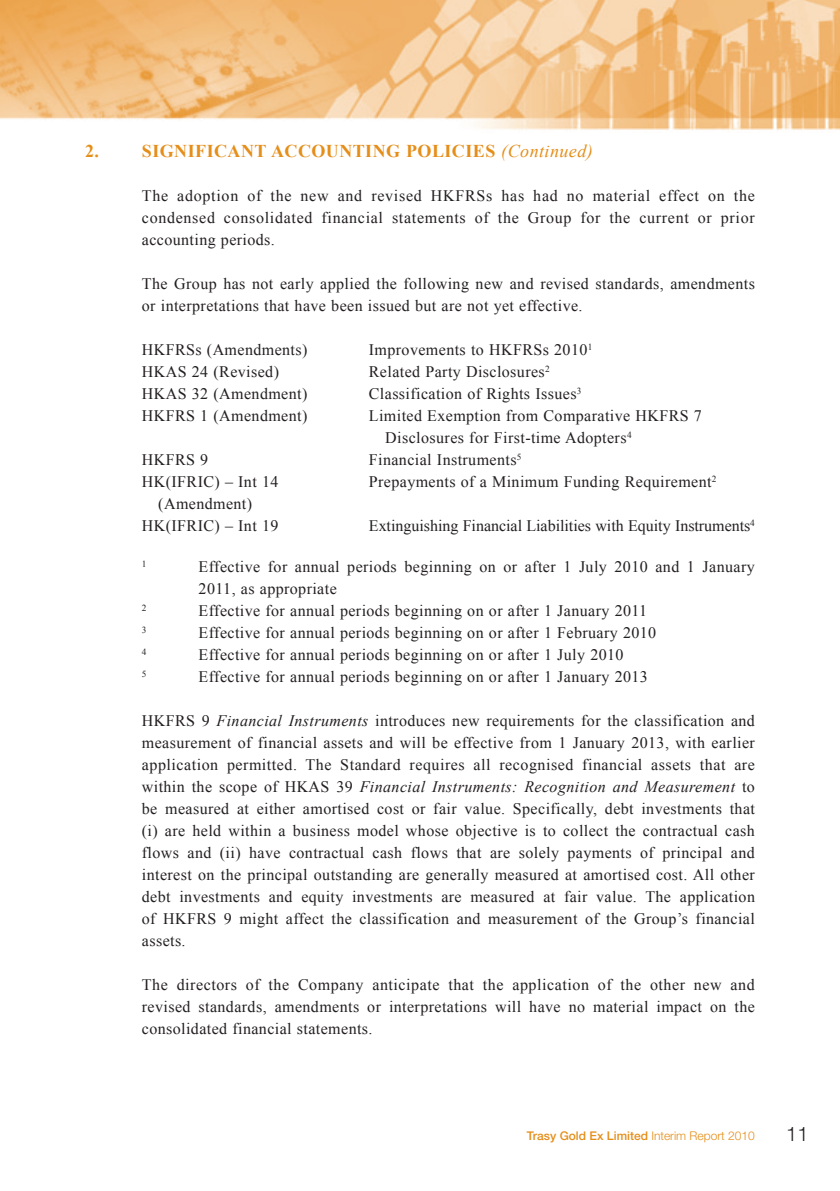
<style>
.page{position:relative;width:840px;height:1191px;background:#fff}
.page>*{position:absolute;margin:0;border:0;box-sizing:border-box;transform-origin:0 0}
.t1{font:300 20px "Helvetica Neue LT Std";color:#231f20}
.t2{font:700 18px "Times New Roman";letter-spacing:.025em;color:#e58e19}
.t3{font:16px/22px "Times New Roman";letter-spacing:.025em;color:#231f20}
.t4{font:16px "Times New Roman";color:#231f20}
.t5{font:500 12px "Helvetica Neue LT Std";color:#e58e19}
.t6{font:9.4px "Times New Roman";color:#231f20}
.s1{font-weight:400;font-style:italic}
.s2{font-style:italic}
.s3{font-weight:300}
</style>
<div class="page">
<img style="left:0;top:0;width:839px;height:131px">
<p class="t2" style="left:85px;top:138px;width:509px">2. SIGNIFICANT ACCOUNTING POLICIES <span class="s1">(Continued)</span></p>
<p class="t3" style="left:142px;top:184px;width:614px;text-align:justify">The adoption of the new and revised HKFRSs has had no material effect on the condensed consolidated financial statements of the Group for the current or prior accounting periods.</p>
<p class="t3" style="left:142px;top:272px;width:614px">The Group has not early applied the following new and revised standards, amendments or interpretations that have been issued but are not yet effective.</p>
<p class="t3" style="left:142px;top:338px;width:167px">HKFRSs (Amendments)</p>
<p class="t3" style="left:369px;top:338px;width:225px">Improvements to HKFRSs 2010<sup>1</sup></p>
<p class="t3" style="left:142px;top:360px;width:138px">HKAS 24 (Revised)</p>
<p class="t3" style="left:369px;top:360px;width:182px">Related Party Disclosures<sup>2</sup></p>
<p class="t3" style="left:142px;top:382px;width:167px">HKAS 32 (Amendment)</p>
<p class="t3" style="left:369px;top:382px;width:214px">Classification of Rights Issues<sup>3</sup></p>
<p class="t3" style="left:142px;top:404px;width:167px">HKFRS 1 (Amendment)</p>
<p class="t3" style="left:385px;top:404px;width:318px;text-indent:-16px">Limited Exemption from Comparative HKFRS 7<br>Disclosures for First-time Adopters<sup>4</sup></p>
<p class="t3" style="left:142px;top:448px;width:68px">HKFRS 9</p>
<p class="t3" style="left:369px;top:448px;width:154px">Financial Instruments<sup>5</sup></p>
<p class="t3" style="left:158px;top:470px;width:122px;text-indent:-16px">HK(IFRIC) – Int 14 (Amendment)</p>
<p class="t3" style="left:369px;top:470px;width:349px">Prepayments of a Minimum Funding Requirement<sup>2</sup></p>
<p class="t3" style="left:142px;top:514px;width:138px">HK(IFRIC) – Int 19</p>
<p class="t4" style="left:369px;top:515px;width:387px">Extinguishing Financial Liabilities with Equity Instruments<sup>4</sup></p>
<p class="t6" style="left:142px;top:557px;width:6px">1</p>
<p class="t3" style="left:198px;top:555px;width:557px">Effective for annual periods beginning on or after 1 July 2010 and 1 January<br>2011, as appropriate</p>
<p class="t6" style="left:142px;top:601px;width:6px">2</p>
<p class="t3" style="left:198px;top:599px;width:450px">Effective for annual periods beginning on or after 1 January 2011</p>
<p class="t6" style="left:142px;top:623px;width:6px">3</p>
<p class="t3" style="left:198px;top:621px;width:459px">Effective for annual periods beginning on or after 1 February 2010</p>
<p class="t6" style="left:142px;top:645px;width:6px">4</p>
<p class="t3" style="left:198px;top:643px;width:426px">Effective for annual periods beginning on or after 1 July 2010</p>
<p class="t6" style="left:142px;top:667px;width:6px">5</p>
<p class="t3" style="left:198px;top:665px;width:450px">Effective for annual periods beginning on or after 1 January 2013</p>
<p class="t3" style="left:142px;top:709px;width:614px;text-align:justify">HKFRS 9 <span class="s2">Financial Instruments</span> introduces new requirements for the classification and measurement of financial assets and will be effective from 1 January 2013, with earlier application permitted. The Standard requires all recognised financial assets that are within the scope of HKAS 39 <span class="s2">Financial Instruments: Recognition and Measurement</span> to be measured at either amortised cost or fair value. Specifically, debt investments that (i) are held within a business model whose objective is to collect the contractual cash flows and (ii) have contractual cash flows that are solely payments of principal and interest on the principal outstanding are generally measured at amortised cost. All other debt investments and equity investments are measured at fair value. The application of HKFRS 9 might affect the classification and measurement of the Group’s financial assets.</p>
<p class="t3" style="left:142px;top:973px;width:614px;text-align:justify">The directors of the Company anticipate that the application of the other new and revised standards, amendments or interpretations will have no material impact on the consolidated financial statements.</p>
<p class="t5" style="left:526px;top:1128px;width:229px">Trasy Gold Ex Limited <span class="s3">Interim Report 2010</span></p>
<p class="t1" style="left:785px;top:1121px;width:24px">11</p>
</div>
